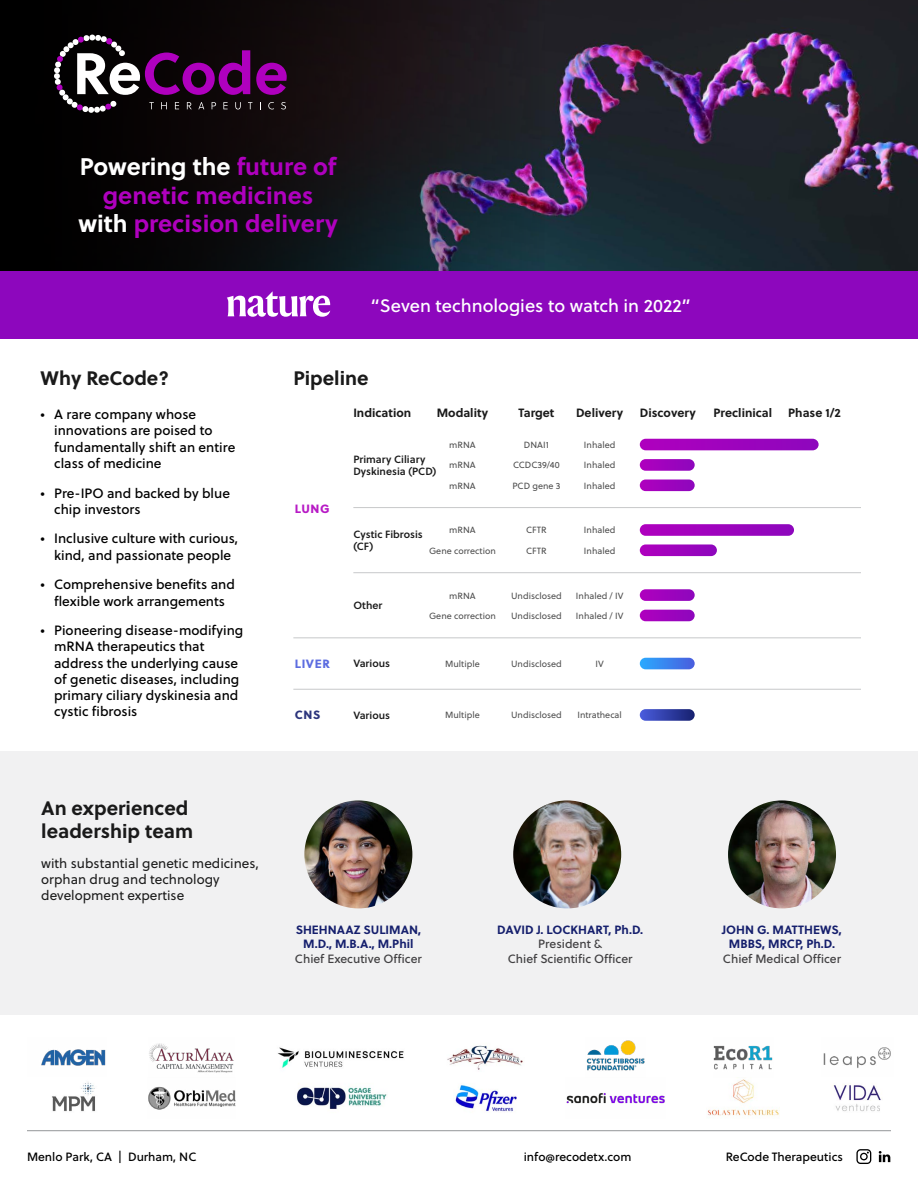
<style>
.page{position:relative;width:918px;height:1188px;background:#fff}
.page>*{position:absolute;margin:0;border:0;box-sizing:border-box;transform-origin:0 0}
.t1{font:700 24px/28.8px "Soleil";color:#af00be;text-align:center}
.t2{font:700 19.5px/23.4px "Soleil";color:#1a1a1a}
.t3{font:18px "Soleil Bk";color:#fff}
.t4{font:13.5px/16.2px "Soleil Bk";color:#000}
.t5{font:13.5px/16.2px "Soleil";color:#1a1a1a}
.t6{font:700 12px/14.4px "Soleil";color:#151f6d;text-align:center}
.t7{font:12px/14.4px "Soleil Bk";color:#414042;text-align:center}
.t8{font:700 12px "Soleil";color:#1a1a1a}
.t9{font:12px "Soleil Bk";color:#000101}
.t10{font:12px "Soleil Xb";letter-spacing:.05em;color:#5c6ce0}
.t11{font:12px "Soleil Xb";color:#b71ac5}
.t12{font:12px "Soleil Xb";color:#2c357c}
.t13{font:10.5px/12.6px "Soleil Sb";color:#1a1a1a}
.t14{font:9px "Soleil";color:#4d4d4d}
.s1{color:#fff}
</style>
<div class="page">
<img style="left:545px;top:0;width:373px;height:271px">
<svg style="left:0;top:0;width:545px;height:271px;background:#121116"></svg>
<svg style="left:54px;top:35px;width:233px;height:78px;background:#40223f"></svg>
<svg style="left:110px;top:101px;width:7px;height:6px"></svg>
<hr style="left:27px;top:1130px;width:864px;height:1px;background:#939598">
<div style="left:0;top:751px;width:918px;height:264px;background:#f1f1f2"></div>
<img style="left:513px;top:800px;width:108px;height:108px;border-radius:54px">
<img style="left:728px;top:800px;width:108px;height:108px;border-radius:54px">
<img style="left:304px;top:800px;width:108px;height:108px;border-radius:54px">
<div style="left:0;top:271px;width:918px;height:68px;background:#8d07bd"></div>
<svg style="left:227px;top:291px;width:103px;height:26px"></svg>
<img style="left:707px;top:1079px;width:73px;height:38px">
<img style="left:714px;top:1045px;width:59px;height:25px">
<img style="left:41px;top:1049px;width:65px;height:63px">
<img style="left:148px;top:1043px;width:87px;height:67px">
<img style="left:447px;top:1045px;width:76px;height:25px">
<img style="left:455px;top:1085px;width:62px;height:27px">
<img style="left:586px;top:1040px;width:59px;height:31px">
<img style="left:566px;top:1093px;width:99px;height:11px">
<img style="left:823px;top:1047px;width:68px;height:65px">
<img style="left:297px;top:1087px;width:90px;height:22px">
<img style="left:278px;top:1047px;width:126px;height:21px">
<hr style="left:353px;top:507px;width:508px;height:1px;background:#c7c8ca">
<hr style="left:353px;top:572px;width:508px;height:1px;background:#c7c8ca">
<hr style="left:293px;top:637px;width:568px;height:1px;background:#c7c8ca">
<hr style="left:293px;top:689px;width:568px;height:1px;background:#c7c8ca">
<svg style="left:640px;top:439px;width:179px;height:11px;background:#9e04bd"></svg>
<svg style="left:640px;top:459px;width:55px;height:12px"></svg>
<svg style="left:640px;top:589px;width:55px;height:12px"></svg>
<svg style="left:640px;top:480px;width:55px;height:11px"></svg>
<svg style="left:640px;top:610px;width:55px;height:11px"></svg>
<svg style="left:640px;top:658px;width:55px;height:11px"></svg>
<svg style="left:640px;top:709px;width:55px;height:12px"></svg>
<svg style="left:640px;top:524px;width:154px;height:12px;background:#a10cbf"></svg>
<svg style="left:640px;top:544px;width:77px;height:12px"></svg>
<svg style="left:879px;top:1151px;width:11px;height:11px"></svg>
<svg style="left:856px;top:1149px;width:15px;height:15px"></svg>
<h1 class="t1" style="left:78px;top:151px;width:261px"><span class="s1">Powering the</span> future of genetic medicines <span class="s1">with</span> precision delivery</h1>
<h3 class="t3" style="left:370px;top:292px;width:322px">“Seven technologies to watch in 2022”</h3>
<h2 class="t2" style="left:41px;top:365px;width:130px">Why ReCode?</h2>
<p class="t4" style="left:54px;top:406px;width:183px;text-indent:-13px">• A rare company whose innovations are poised to fundamentally shift an entire class of medicine</p>
<p class="t4" style="left:54px;top:484px;width:177px;text-indent:-13px">• Pre-IPO and backed by blue chip investors</p>
<p class="t4" style="left:41px;top:530px;width:199px;text-align:center">• Inclusive culture with curious, kind, and passionate people</p>
<p class="t4" style="left:41px;top:576px;width:196px;text-align:center">• Comprehensive benefits and flexible work arrangements</p>
<p class="t4" style="left:54px;top:622px;width:191px;text-indent:-13px">• Pioneering disease-modifying mRNA therapeutics that address the underlying cause of genetic diseases, including primary ciliary dyskinesia and cystic fibrosis</p>
<h2 class="t2" style="left:41px;top:795px;width:153px">An experienced leadership team</h2>
<p class="t5" style="left:41px;top:855px;width:219px">with substantial genetic medicines, orphan drug and technology development expertise</p>
<h2 class="t2" style="left:293px;top:365px;width:77px">Pipeline</h2>
<p class="t8" style="left:353px;top:404px;width:59px">Indication</p>
<p class="t8" style="left:437px;top:404px;width:53px">Modality</p>
<p class="t8" style="left:518px;top:404px;width:37px">Target</p>
<p class="t11" style="left:295px;top:499px;width:36px">LUNG</p>
<p class="t13" style="left:353px;top:452px;width:85px">Primary Ciliary<br>Dyskinesia (PCD)</p>
<p class="t14" style="left:449px;top:438px;width:28px">mRNA</p>
<p class="t14" style="left:449px;top:459px;width:28px">mRNA</p>
<p class="t14" style="left:449px;top:479px;width:28px">mRNA</p>
<p class="t13" style="left:353px;top:527px;width:71px">Cystic Fibrosis (CF)</p>
<p class="t14" style="left:449px;top:524px;width:28px">mRNA</p>
<p class="t14" style="left:429px;top:544px;width:68px">Gene correction</p>
<p class="t13" style="left:353px;top:598px;width:31px">Other</p>
<p class="t14" style="left:449px;top:589px;width:28px">mRNA</p>
<p class="t14" style="left:429px;top:609px;width:68px">Gene correction</p>
<p class="t14" style="left:524px;top:438px;width:26px">DNAI1</p>
<p class="t14" style="left:513px;top:459px;width:48px">CCDC39/40</p>
<p class="t14" style="left:512px;top:479px;width:50px">PCD gene 3</p>
<p class="t14" style="left:526px;top:524px;width:22px">CFTR</p>
<p class="t14" style="left:526px;top:544px;width:22px">CFTR</p>
<p class="t14" style="left:511px;top:589px;width:52px">Undisclosed</p>
<p class="t14" style="left:511px;top:609px;width:52px">Undisclosed</p>
<p class="t8" style="left:576px;top:404px;width:49px">Delivery</p>
<p class="t8" style="left:640px;top:404px;width:58px">Discovery</p>
<p class="t8" style="left:714px;top:404px;width:60px">Preclinical</p>
<p class="t8" style="left:788px;top:404px;width:54px">Phase 1/2</p>
<p class="t14" style="left:584px;top:438px;width:33px">Inhaled</p>
<p class="t14" style="left:584px;top:459px;width:33px">Inhaled</p>
<p class="t14" style="left:584px;top:479px;width:33px">Inhaled</p>
<p class="t14" style="left:584px;top:524px;width:33px">Inhaled</p>
<p class="t14" style="left:584px;top:544px;width:33px">Inhaled</p>
<p class="t14" style="left:576px;top:589px;width:49px">Inhaled / IV</p>
<p class="t14" style="left:576px;top:609px;width:49px">Inhaled / IV</p>
<p class="t10" style="left:295px;top:654px;width:37px">LIVER</p>
<p class="t12" style="left:295px;top:706px;width:27px">CNS</p>
<p class="t13" style="left:353px;top:657px;width:38px">Various</p>
<p class="t14" style="left:445px;top:657px;width:36px">Multiple</p>
<p class="t14" style="left:511px;top:657px;width:52px">Undisclosed</p>
<p class="t14" style="left:596px;top:657px;width:10px">IV</p>
<p class="t13" style="left:353px;top:708px;width:38px">Various</p>
<p class="t14" style="left:445px;top:709px;width:36px">Multiple</p>
<p class="t14" style="left:511px;top:709px;width:52px">Undisclosed</p>
<p class="t14" style="left:577px;top:709px;width:46px">Intrathecal</p>
<p class="t6" style="left:296px;top:922px;width:127px">SHEHNAAZ SULIMAN,<br>M.D., M.B.A., M.Phil</p>
<p class="t7" style="left:295px;top:951px;width:128px">Chief Executive Officer</p>
<p class="t6" style="left:497px;top:922px;width:148px">DAVID J. LOCKHART, Ph.D.</p>
<p class="t7" style="left:508px;top:936px;width:126px">President &amp;<br>Chief Scientific Officer</p>
<p class="t6" style="left:722px;top:922px;width:121px">JOHN G. MATTHEWS,<br>MBBS, MRCP, Ph.D.</p>
<p class="t7" style="left:723px;top:951px;width:120px">Chief Medical Officer</p>
<p class="t9" style="left:27px;top:1148px;width:171px">Menlo Park, CA | Durham, NC</p>
<p class="t9" style="left:524px;top:1148px;width:109px">info@recodetx.com</p>
<p class="t9" style="left:726px;top:1148px;width:119px">ReCode Therapeutics</p>
</div>
